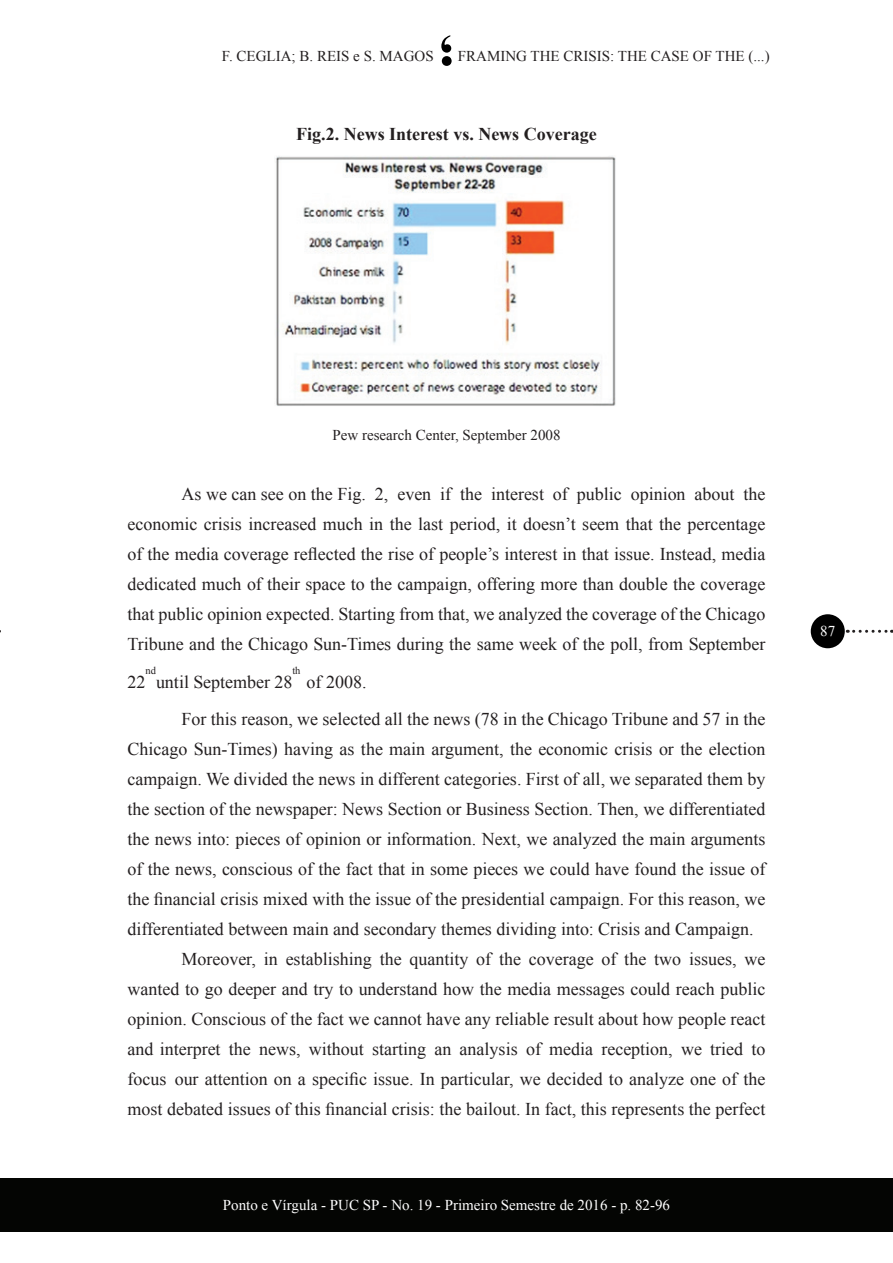
<style>
.page{position:relative;width:893px;height:1263px;background:#fff}
.page>*{position:absolute;margin:0;border:0;box-sizing:border-box;transform-origin:0 0}
.t1{font:18px/30px "Times New Roman";color:#231f20;text-align:justify}
.t2{font:700 18px "Times New Roman";color:#231f20}
.t3{font:15px "Times New Roman";color:#231f20}
.t4{font:15px "Times New Roman";color:#fff}
.t5{font:10.5px "Times New Roman";color:#231f20}
</style>
<div class="page">
<svg style="left:441px;top:35px;width:11px;height:31px"></svg>
<div style="left:0;top:1178px;width:893px;height:54px;background:#040503"></div>
<div style="left:811px;top:614px;width:34px;height:34px;background:#000;border-radius:50%"></div>
<svg style="left:854px;top:630px;width:38px;height:3px"></svg>
<img style="left:275px;top:156px;width:341px;height:250px">
<p class="t3" style="left:222px;top:46px;width:213px">F. CEGLIA; B. REIS e S. MAGOS</p>
<p class="t3" style="left:458px;top:46px;width:313px">FRAMING THE CRISIS: THE CASE OF THE (...)</p>
<p class="t2" style="left:296px;top:121px;width:302px">Fig.2. News Interest vs. News Coverage</p>
<p class="t3" style="left:332px;top:425px;width:230px">Pew research Center, September 2008</p>
<p class="t1" style="left:128px;top:478px;width:639px;text-indent:54px">As we can see on the Fig. 2, even if the interest of public opinion about the economic crisis increased much in the last period, it doesn’t seem that the percentage of the media coverage reflected the rise of people’s interest in that issue. Instead, media dedicated much of their space to the campaign, offering more than double the coverage that public opinion expected. Starting from that, we analyzed the coverage of the Chicago Tribune and the Chicago Sun-Times during the same week of the poll, from September</p>
<p class="t1" style="left:128px;top:667px;width:19px">22</p>
<p class="t5" style="left:292px;top:663px;width:10px">th</p>
<p class="t1" style="left:182px;top:663px;width:585px;line-height:36.8px;text-indent:125px">of 2008.<br>For this reason, we selected all the news (78 in the Chicago Tribune and 57 in the</p>
<p class="t1" style="left:128px;top:733px;width:639px">Chicago Sun-Times) having as the main argument, the economic crisis or the election</p>
<p class="t1" style="left:128px;top:763px;width:639px">campaign. We divided the news in different categories. First of all, we separated them by</p>
<p class="t1" style="left:128px;top:793px;width:639px">the section of the newspaper: News Section or Business Section. Then, we differentiated</p>
<p class="t1" style="left:128px;top:823px;width:639px">the news into: pieces of opinion or information. Next, we analyzed the main arguments</p>
<p class="t1" style="left:128px;top:853px;width:639px">of the news, conscious of the fact that in some pieces we could have found the issue of</p>
<p class="t1" style="left:128px;top:883px;width:639px">the financial crisis mixed with the issue of the presidential campaign. For this reason, we</p>
<p class="t1" style="left:128px;top:913px;width:628px">differentiated between main and secondary themes dividing into: Crisis and Campaign.</p>
<p class="t1" style="left:182px;top:943px;width:585px">Moreover, in establishing the quantity of the coverage of the two issues, we</p>
<p class="t1" style="left:128px;top:974px;width:639px">wanted to go deeper and try to understand how the media messages could reach public</p>
<p class="t1" style="left:128px;top:1004px;width:639px">opinion. Conscious of the fact we cannot have any reliable result about how people react</p>
<p class="t1" style="left:128px;top:1034px;width:639px">and interpret the news, without starting an analysis of media reception, we tried to</p>
<p class="t1" style="left:128px;top:1064px;width:639px">focus our attention on a specific issue. In particular, we decided to analyze one of the</p>
<p class="t1" style="left:128px;top:1094px;width:639px">most debated issues of this financial crisis: the bailout. In fact, this represents the perfect</p>
<p class="t5" style="left:146px;top:663px;width:12px">nd</p>
<p class="t1" style="left:156px;top:667px;width:138px">until September 28</p>
<p class="t4" style="left:223px;top:1195px;width:449px">Ponto e Vírgula - PUC SP - No. 19 - Primeiro Semestre de 2016 - p. 82-96</p>
<p class="t4" style="left:820px;top:621px;width:16px">87</p>
</div>
